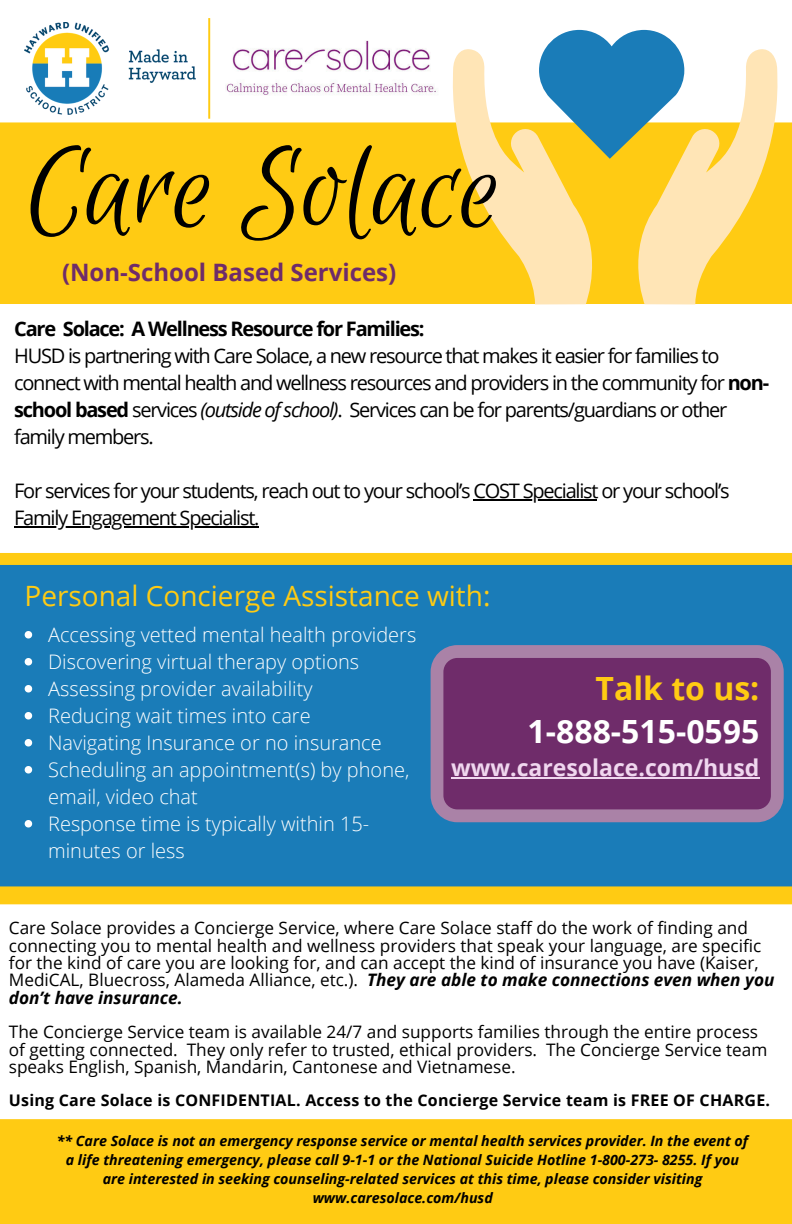
<style>
.page{position:relative;width:792px;height:1224px;background:#fff}
.page>*{position:absolute;margin:0;border:0;box-sizing:border-box;transform-origin:0 0}
.t1{font:128px "Euphoria Script";color:#000}
.t2{font:700 32px "Open Sans";color:#fff}
.t3{font:700 32px "Open Sans";color:#ffcb13}
.t4{font:28px "Open Sans";color:#ffcb13}
.t5{font:700 24px "Open Sans";color:#6f2c6a}
.t6{font:700 23px "Open Sans";color:#f0d7ef}
.t7{font:20px/27px "Open Sans";letter-spacing:-.06em;color:#000}
.t8{font:300 20px/27px "Open Sans";color:#fff}
.t9{font:700 20px "Open Sans";letter-spacing:-.06em;color:#000}
.t10{font:17.2px/17.4px "Open Sans";color:#000}
.t11{font:700 16px "Open Sans";letter-spacing:.015em;color:#000}
.t12{font:italic 700 14.2px/19px "Open Sans";color:#000;text-align:center}
.s1{font-weight:700}
.s2{font-style:italic}
.s3{font-weight:700;font-style:italic}
</style>
<div class="page">
<img style="left:24px;top:23px;width:171px;height:91px">
<svg style="left:208px;top:18px;width:2px;height:101px"></svg>
<div style="left:0;top:553px;width:792px;height:351px;background:#ffcb13"></div>
<div style="left:0;top:122px;width:792px;height:182px;background:#ffcb13"></div>
<svg style="left:624px;top:49px;width:159px;height:255px;fill:#ffe5b6"></svg>
<svg style="left:447px;top:49px;width:159px;height:255px;fill:#ffe5b6"></svg>
<svg style="left:539px;top:30px;width:145px;height:129px"></svg>
<div style="left:0;top:565px;width:792px;height:321px;background:#1a7cb8"></div>
<div style="left:0;top:1119px;width:792px;height:105px;background:#ffcb13"></div>
<img style="left:226px;top:41px;width:212px;height:54px">
<svg style="left:431px;top:645px;width:353px;height:177px;fill:#6f2c6a"></svg>
<svg style="left:25px;top:631px;width:7px;height:8px"></svg>
<svg style="left:25px;top:658px;width:7px;height:8px"></svg>
<svg style="left:25px;top:685px;width:7px;height:8px"></svg>
<svg style="left:25px;top:712px;width:7px;height:8px"></svg>
<svg style="left:25px;top:739px;width:7px;height:8px"></svg>
<svg style="left:25px;top:766px;width:7px;height:8px"></svg>
<svg style="left:25px;top:820px;width:7px;height:8px"></svg>
<hr style="left:473px;top:499px;width:124px;height:2px;background:#000">
<hr style="left:14px;top:526px;width:244px;height:2px;background:#000">
<hr style="left:451px;top:778px;width:308px;height:1px;background:#f0d7ef">
<p class="t1" style="left:24px;top:121px;width:478px">Care Solace</p>
<p class="t5" style="left:62px;top:255px;width:336px">(Non-School Based Services)</p>
<p class="t9" style="left:14px;top:314px;width:412px">Care Solace: A Wellness Resource for Families:</p>
<p class="t7" style="left:14px;top:342px;width:756px">HUSD is partnering with Care Solace, a new resource that makes it easier for families to connect with mental health and wellness resources and providers in the community for <span class="s1">non&shy;school based</span> services <span class="s2">(outside of school)</span>. Services can be for parents/guardians or other family members.</p>
<p class="t7" style="left:14px;top:477px;width:717px">For services for your students, reach out to your school’s COST Specialist or your school’s<br>Family Engagement Specialist.</p>
<p class="t4" style="left:25px;top:576px;width:467px">Personal Concierge Assistance with:</p>
<p class="t8" style="left:48px;top:620px;width:370px">Accessing vetted mental health providers</p>
<p class="t8" style="left:48px;top:647px;width:313px">Discovering virtual therapy options</p>
<p class="t8" style="left:48px;top:674px;width:266px">Assessing provider availability</p>
<p class="t8" style="left:48px;top:701px;width:264px">Reducing wait times into care</p>
<p class="t8" style="left:48px;top:728px;width:335px">Navigating Insurance or no insurance</p>
<p class="t8" style="left:48px;top:755px;width:363px">Scheduling an appointment(s) by phone, email, video chat</p>
<p class="t8" style="left:48px;top:809px;width:323px">Response time is typically within 15- minutes or less</p>
<p class="t3" style="left:596px;top:666px;width:165px">Talk to us:</p>
<p class="t2" style="left:528px;top:709px;width:233px">1-888-515-0595</p>
<p class="t6" style="left:451px;top:752px;width:310px">www.caresolace.com/husd</p>
<p class="t10" style="left:9px;top:919px;width:767px">Care Solace provides a Concierge Service, where Care Solace staff do the work of finding and connecting you to mental health and wellness providers that speak your language, are specific for the kind of care you are looking for, and can accept the kind of insurance you have (Kaiser, MediCAL, Bluecross, Alameda Alliance, etc.). <span class="s3">They are able to make connections even when you don’t have insurance.</span></p>
<p class="t10" style="left:9px;top:1023px;width:760px">The Concierge Service team is available 24/7 and supports families through the entire process of getting connected. They only refer to trusted, ethical providers. The Concierge Service team speaks English, Spanish, Mandarin, Cantonese and Vietnamese.</p>
<p class="t11" style="left:9px;top:1089px;width:763px">Using Care Solace is CONFIDENTIAL. Access to the Concierge Service team is FREE OF CHARGE.</p>
<p class="t12" style="left:57px;top:1131px;width:693px">** Care Solace is not an emergency response service or mental health services provider. In the event of a life threatening emergency, please call 9-1-1 or the National Suicide Hotline 1-800-273- 8255. If you are interested in seeking counseling-related services at this time, please consider visiting www.caresolace.com/husd</p>
</div>
